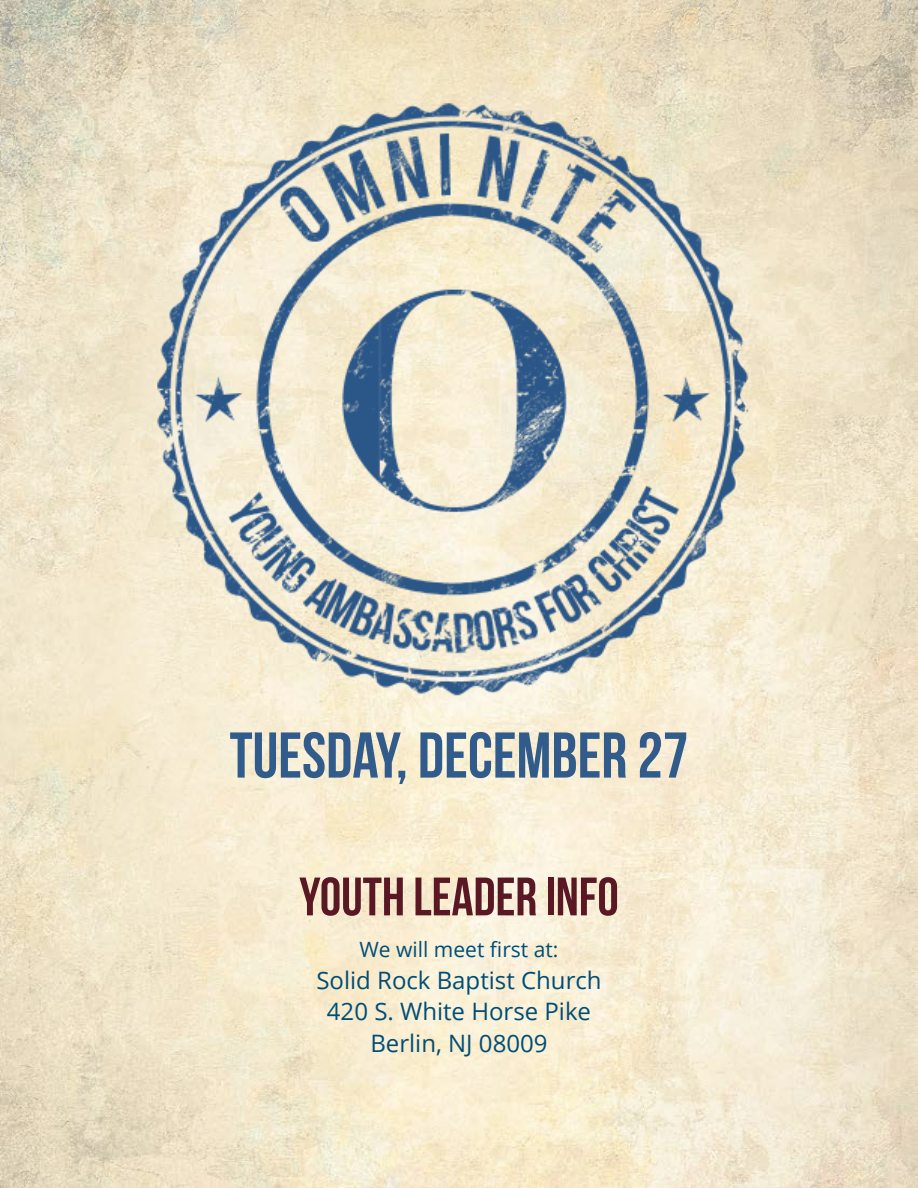
<style>
.page{position:relative;width:918px;height:1188px;background:#fff}
.page>*{position:absolute;margin:0;border:0;box-sizing:border-box;transform-origin:0 0}
.t1{font:64.5px "Bebas Neue";color:#315b8b}
.t2{font:54px "Bebas Neue";color:#591824}
.t3{font:24px/31.5px "Open Sans";color:#004d77;text-align:center}
.t4{font:21px "Open Sans";color:#004d77}
</style>
<div class="page">
<img style="left:0;top:0;width:918px;height:1187px">
<img style="left:154px;top:99px;width:600px;height:599px">
<h1 class="t1" style="left:230px;top:720px;width:460px">TUESDAY, DECEMBER 27</h1>
<h2 class="t2" style="left:299px;top:867px;width:321px">YOUTH LEADER INFO</h2>
<p class="t4" style="left:360px;top:935px;width:200px">We will meet first at:</p>
<p class="t3" style="left:316px;top:964px;width:287px">Solid Rock Baptist Church<br>420 S. White Horse Pike<br>Berlin, NJ 08009</p>
</div>
